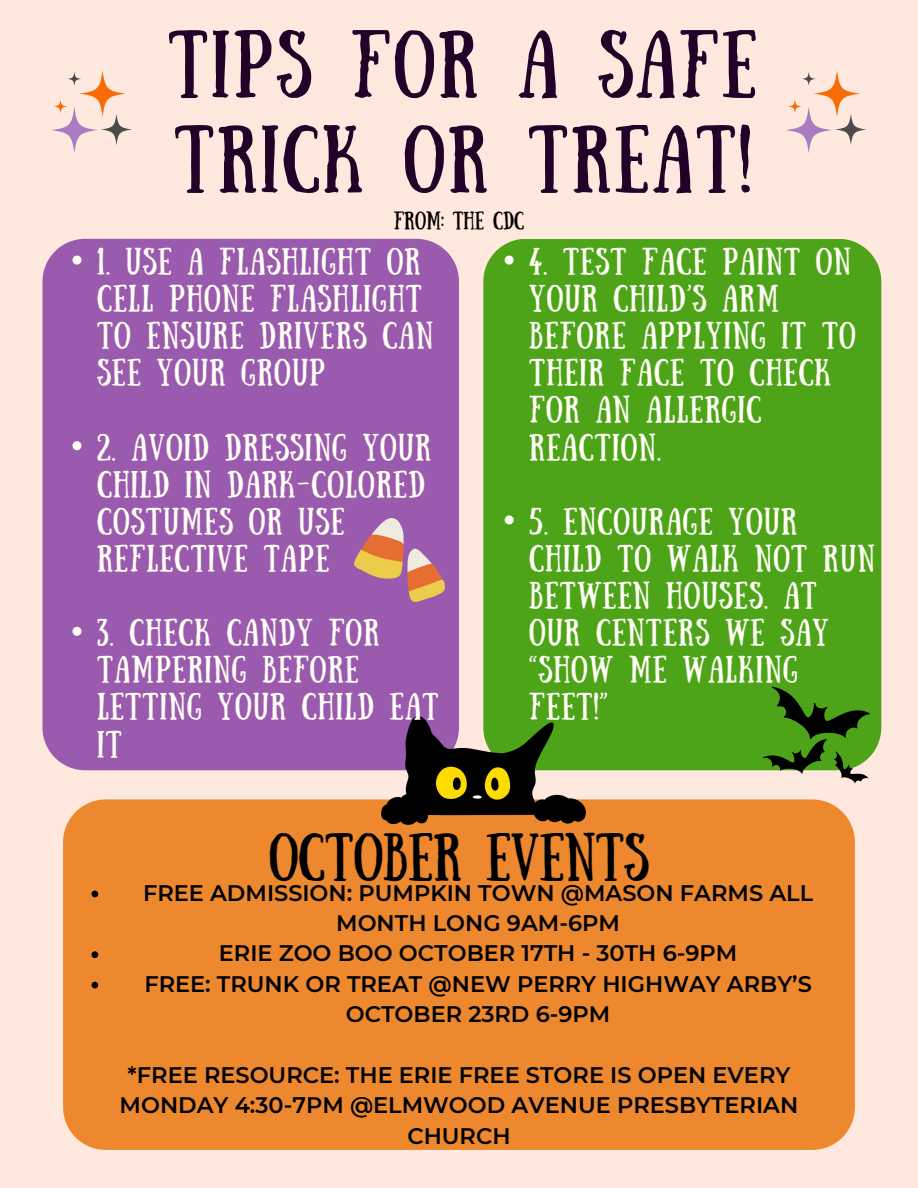
<style>
.page{position:relative;width:918px;height:1188px;background:#ffe9de}
.page>*{position:absolute;margin:0;border:0;box-sizing:border-box;transform-origin:0 0}
.t1{font:67.95px/94.9px "Sunday";letter-spacing:.04em;color:#21032a}
.t2{font:48px "Sunday";color:#000}
.t3{font:27px/37.2px "Sunday";letter-spacing:.04em;color:#fffef5}
.t4{font:600 22.5px/30.3px "Montserrat";color:#000;text-align:center}
.t5{font:18px "Sunday";color:#000}
</style>
<div class="page">
<div style="left:42px;top:239px;width:417px;height:531px;background:#9a5bae"></div>
<div style="left:483px;top:239px;width:398px;height:531px;background:#4da419"></div>
<img style="left:354px;top:518px;width:90px;height:84px">
<svg style="left:786px;top:107px;width:46px;height:46px"></svg>
<svg style="left:788px;top:70px;width:78px;height:75px"></svg>
<svg style="left:763px;top:687px;width:107px;height:96px;background:#4f822b"></svg>
<svg style="left:51px;top:107px;width:47px;height:46px"></svg>
<svg style="left:53px;top:70px;width:79px;height:75px"></svg>
<div style="left:63px;top:799px;width:791px;height:351px;background:#ed882f"></div>
<img style="left:382px;top:717px;width:203px;height:108px">
<svg style="left:72px;top:256px;width:9px;height:9px"></svg>
<svg style="left:72px;top:441px;width:9px;height:9px"></svg>
<svg style="left:72px;top:627px;width:9px;height:9px"></svg>
<svg style="left:505px;top:256px;width:9px;height:9px"></svg>
<svg style="left:505px;top:515px;width:9px;height:9px"></svg>
<svg style="left:91px;top:891px;width:7px;height:6px"></svg>
<svg style="left:91px;top:951px;width:7px;height:7px"></svg>
<svg style="left:91px;top:982px;width:7px;height:6px"></svg>
<p class="t1" style="left:168px;top:10px;width:590px">TIPS FOR A SAFE<br>TRICK OR TREAT!</p>
<p class="t5" style="left:394px;top:208px;width:132px">FROM: THE CDC</p>
<p class="t3" style="left:97px;top:240px;width:338px">1. USE A FLASHLIGHT OR<br>CELL PHONE FLASHLIGHT<br>TO ENSURE DRIVERS CAN<br>SEE YOUR GROUP</p>
<p class="t3" style="left:97px;top:426px;width:336px">2. AVOID DRESSING YOUR<br>CHILD IN DARK-COLORED<br>COSTUMES OR USE<br>REFLECTIVE TAPE</p>
<p class="t3" style="left:97px;top:611px;width:343px">3. CHECK CANDY FOR<br>TAMPERING BEFORE<br>LETTING YOUR CHILD EAT<br>IT</p>
<p class="t3" style="left:529px;top:240px;width:328px">4. TEST FACE PAINT ON<br>YOUR CHILD’S ARM<br>BEFORE APPLYING IT TO<br>THEIR FACE TO CHECK<br>FOR AN ALLERGIC<br>REACTION.</p>
<p class="t3" style="left:529px;top:500px;width:347px">5. ENCOURAGE YOUR<br>CHILD TO WALK NOT RUN<br>BETWEEN HOUSES. AT<br>OUR CENTERS WE SAY “SHOW ME WALKING<br>FEET!”</p>
<p class="t2" style="left:269px;top:824px;width:381px">OCTOBER EVENTS</p>
<p class="t4" style="left:143px;top:877px;width:672px">FREE ADMISSION: PUMPKIN TOWN @MASON FARMS ALL<br>MONTH LONG 9AM-6PM</p>
<p class="t4" style="left:219px;top:938px;width:520px">ERIE ZOO BOO OCTOBER 17TH - 30TH 6-9PM</p>
<p class="t4" style="left:144px;top:969px;width:669px">FREE: TRUNK OR TREAT @NEW PERRY HIGHWAY ARBY’S<br>OCTOBER 23RD 6-9PM</p>
<h2 class="t4" style="left:120px;top:1060px;width:680px">*FREE RESOURCE: THE ERIE FREE STORE IS OPEN EVERY<br>MONDAY 4:30-7PM @ELMWOOD AVENUE PRESBYTERIAN<br>CHURCH</h2>
</div>
